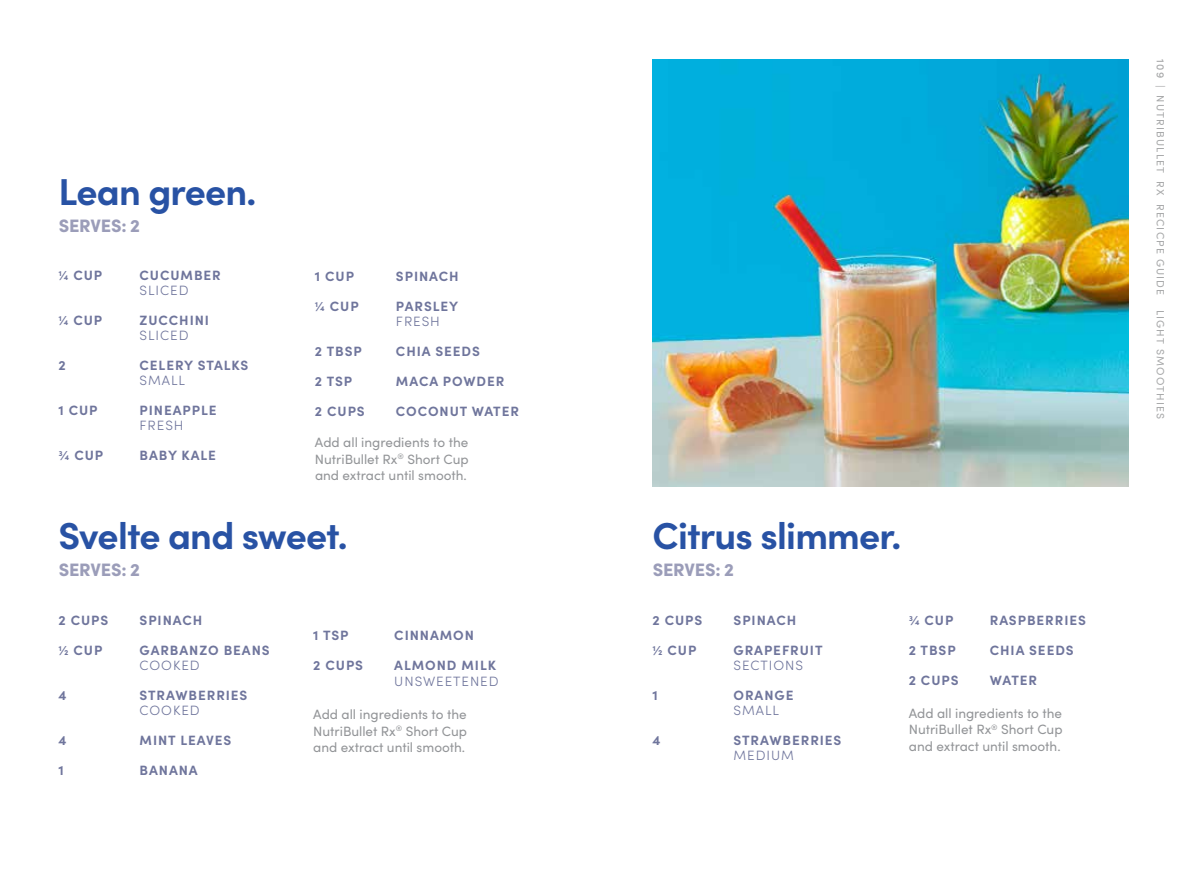
<style>
.page{position:relative;width:1188px;height:893px;background:#fff}
.page>*{position:absolute;margin:0;border:0;box-sizing:border-box;transform-origin:0 0}
.t1{font:700 37.5px "Sofia Pro";letter-spacing:-.02em;color:#2852a4}
.t2{font:900 18px "Sofia Pro";letter-spacing:-.01em;color:#9b9db9}
.t3{font:700 13.5px "Sofia Pro";letter-spacing:.07em;color:#6f759c}
.t4{font:13.5px/16.5px "Sofia Pro";color:#939598;text-align:justify}
.t5{font:300 13.5px "Sofia Pro";letter-spacing:.07em;color:#6f759c}
.t6{font:10.65px "Sofia Pro";letter-spacing:.11em;color:#a7a8a9}
.s1{font-weight:500}
</style>
<div class="page">
<img style="left:653px;top:59px;width:476px;height:427px">
<h1 class="t1" style="left:59px;top:163px;width:199px">Lean green.</h1>
<h2 class="t2" style="left:59px;top:211px;width:83px">SERVES: 2</h2>
<p class="t3" style="left:59px;top:265px;width:45px">¼ CUP</p>
<p class="t3" style="left:140px;top:265px;width:83px">CUCUMBER</p>
<p class="t5" style="left:140px;top:281px;width:50px">SLICED</p>
<p class="t3" style="left:59px;top:310px;width:45px">¼ CUP</p>
<p class="t3" style="left:140px;top:310px;width:71px">ZUCCHINI</p>
<p class="t5" style="left:140px;top:326px;width:50px">SLICED</p>
<p class="t3" style="left:59px;top:355px;width:9px">2</p>
<p class="t3" style="left:140px;top:355px;width:110px">CELERY STALKS</p>
<p class="t5" style="left:140px;top:371px;width:47px">SMALL</p>
<p class="t3" style="left:59px;top:400px;width:41px">1 CUP</p>
<p class="t3" style="left:140px;top:400px;width:79px">PINEAPPLE</p>
<p class="t5" style="left:140px;top:416px;width:45px">FRESH</p>
<p class="t3" style="left:59px;top:445px;width:46px">¾ CUP</p>
<p class="t3" style="left:140px;top:445px;width:78px">BABY KALE</p>
<p class="t3" style="left:315px;top:265px;width:41px">1 CUP</p>
<p class="t3" style="left:396px;top:265px;width:64px">SPINACH</p>
<p class="t3" style="left:315px;top:295px;width:45px">¼ CUP</p>
<p class="t3" style="left:396px;top:295px;width:64px">PARSLEY</p>
<p class="t5" style="left:396px;top:311px;width:45px">FRESH</p>
<p class="t3" style="left:315px;top:340px;width:48px">2 TBSP</p>
<p class="t3" style="left:396px;top:340px;width:85px">CHIA SEEDS</p>
<p class="t3" style="left:315px;top:370px;width:39px">2 TSP</p>
<p class="t3" style="left:396px;top:370px;width:110px">MACA POWDER</p>
<p class="t3" style="left:315px;top:400px;width:51px">2 CUPS</p>
<p class="t3" style="left:396px;top:400px;width:125px">COCONUT WATER</p>
<p class="t4" style="left:315px;top:433px;width:155px">Add all ingredients to the NutriBullet Rx<sup>®</sup> Short Cup and extract until smooth.</p>
<h1 class="t1" style="left:59px;top:507px;width:291px">Svelte and sweet.</h1>
<h2 class="t2" style="left:59px;top:555px;width:83px">SERVES: 2</h2>
<p class="t3" style="left:59px;top:610px;width:51px">2 CUPS</p>
<p class="t3" style="left:140px;top:610px;width:64px">SPINACH</p>
<p class="t3" style="left:59px;top:640px;width:45px">½ CUP</p>
<p class="t3" style="left:140px;top:640px;width:132px">GARBANZO BEANS</p>
<p class="t5" style="left:140px;top:656px;width:62px">COOKED</p>
<p class="t3" style="left:59px;top:685px;width:10px">4</p>
<p class="t3" style="left:140px;top:685px;width:109px">STRAWBERRIES</p>
<p class="t5" style="left:140px;top:701px;width:62px">COOKED</p>
<p class="t3" style="left:59px;top:730px;width:10px">4</p>
<p class="t3" style="left:140px;top:730px;width:93px">MINT LEAVES</p>
<p class="t3" style="left:59px;top:760px;width:7px">1</p>
<p class="t3" style="left:140px;top:760px;width:60px">BANANA</p>
<p class="t3" style="left:313px;top:625px;width:37px">1 TSP</p>
<p class="t3" style="left:394px;top:625px;width:81px">CINNAMON</p>
<p class="t3" style="left:313px;top:655px;width:51px">2 CUPS</p>
<p class="t3" style="left:394px;top:655px;width:103px">ALMOND MILK</p>
<p class="t5" style="left:394px;top:672px;width:106px">UNSWEETENED</p>
<p class="t4" style="left:313px;top:705px;width:155px">Add all ingredients to the NutriBullet Rx<sup>®</sup> Short Cup and extract until smooth.</p>
<h1 class="t1" style="left:653px;top:507px;width:250px">Citrus slimmer.</h1>
<h2 class="t2" style="left:653px;top:555px;width:83px">SERVES: 2</h2>
<p class="t3" style="left:653px;top:610px;width:51px">2 CUPS</p>
<p class="t3" style="left:734px;top:610px;width:64px">SPINACH</p>
<p class="t3" style="left:653px;top:640px;width:45px">½ CUP</p>
<p class="t3" style="left:734px;top:640px;width:90px">GRAPEFRUIT</p>
<p class="t5" style="left:734px;top:656px;width:71px">SECTIONS</p>
<p class="t3" style="left:653px;top:685px;width:7px">1</p>
<p class="t3" style="left:734px;top:685px;width:61px">ORANGE</p>
<p class="t5" style="left:734px;top:701px;width:47px">SMALL</p>
<p class="t3" style="left:653px;top:730px;width:6px">4</p>
<p class="t3" style="left:734px;top:730px;width:109px">STRAWBERRIES</p>
<p class="t5" style="left:734px;top:746px;width:62px">MEDIUM</p>
<p class="t3" style="left:909px;top:610px;width:46px">¾ CUP</p>
<p class="t3" style="left:990px;top:610px;width:98px">RASPBERRIES</p>
<p class="t3" style="left:909px;top:640px;width:48px">2 TBSP</p>
<p class="t3" style="left:990px;top:640px;width:85px">CHIA SEEDS</p>
<p class="t3" style="left:909px;top:670px;width:51px">2 CUPS</p>
<p class="t3" style="left:990px;top:670px;width:49px">WATER</p>
<p class="t4" style="left:909px;top:704px;width:155px">Add all ingredients to the NutriBullet Rx<sup>®</sup> Short Cup and extract until smooth.</p>
<p class="t6" style="left:1168px;top:59px;width:237px;rotate:90deg"><span class="s1">109</span> | NUTRIBULLET RX RECICPE GUIDE</p>
<p class="t6" style="left:1168px;top:310px;width:111px;rotate:90deg">LIGHT SMOOTHIES</p>
</div>
